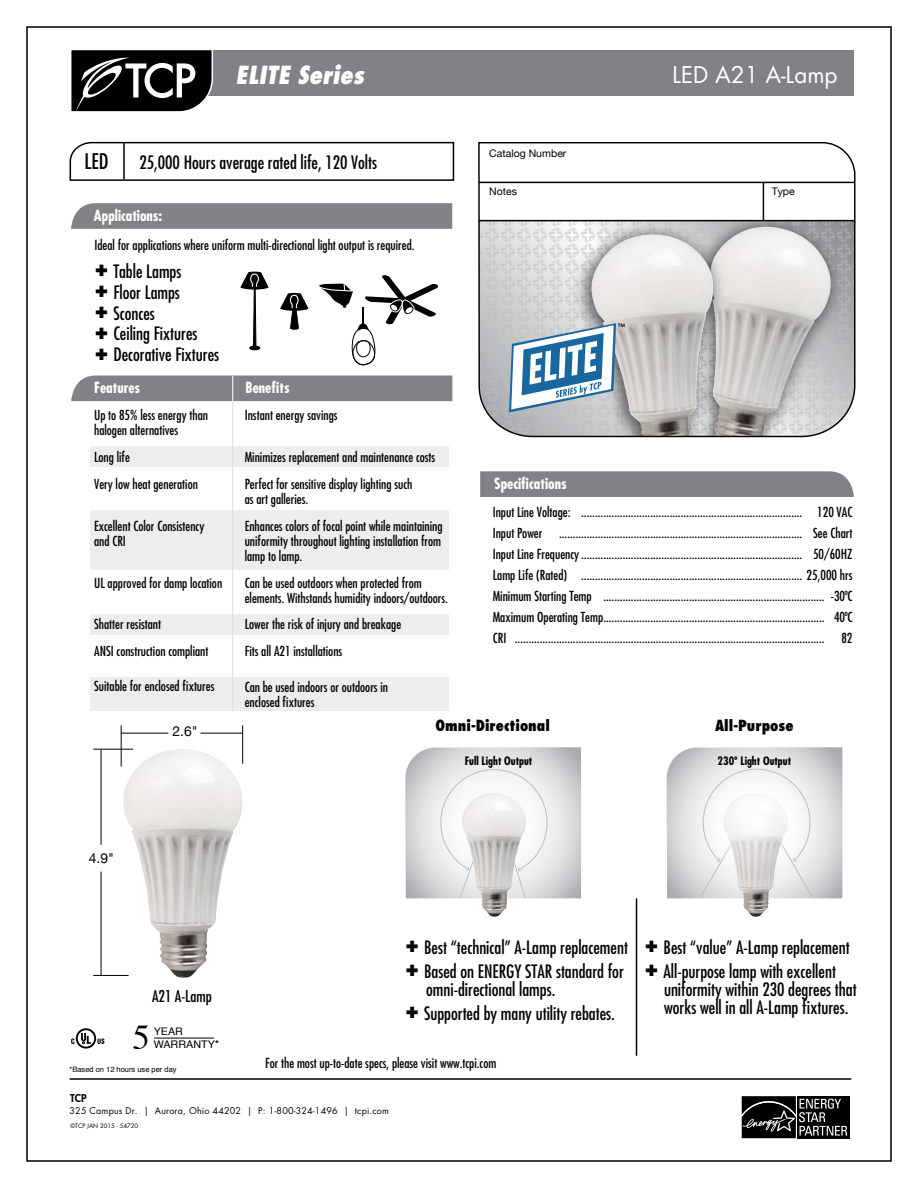
<style>
.page{position:relative;width:918px;height:1188px;background:#fff}
.page>*{position:absolute;margin:0;border:0;box-sizing:border-box;transform-origin:0 0}
.t1{font:34.8px "Times";color:#000}
.t2{font:italic 800 condensed 24.3px "Futura Std";color:#fff}
.t3{font:22.5px "Futura Std";color:#fff}
.t4{font:condensed 21px "Futura Std";color:#000}
.t5{font:condensed 18px/21px "Futura Std";color:#000}
.t6{font:condensed 15.75px "Futura Std";color:#000}
.t7{font:700 condensed 15px "Futura Std";color:#fff}
.t8{font:800 condensed 15px "Futura Std";color:#000}
.t9{font:13.8px "Helvetica Neue";color:#000}
.t10{font:condensed 13.5px/21px "Futura Std";color:#000}
.t11{font:12.45px "Myriad Pro";color:#000}
.t12{font:700 condensed 11.4px "Futura Std";color:#000}
.t13{font:10.5px "Helvetica Neue";color:#010101}
.t14{font:10.5px/14px "Helvetica";color:#000}
.t15{font:800 10.5px "Futura Std";color:#000}
.t16{font:9px "Futura Std";letter-spacing:.02em;color:#000}
.t17{font:7.5px "Helvetica";color:#000}
.t18{font:6px "Futura Std";color:#000}
.s1{font-size:11.1px}
</style>
<div class="page">
<div style="left:91px;top:447px;width:358px;height:20px;background:#ededee"></div>
<div style="left:91px;top:615px;width:358px;height:20px;background:#ededee"></div>
<div style="left:91px;top:677px;width:358px;height:34px;background:#ededee"></div>
<div style="left:91px;top:510px;width:358px;height:60px;background:#ededee"></div>
<svg style="left:71px;top:203px;width:381px;height:26px;background:#838588"></svg>
<svg style="left:69px;top:141px;width:386px;height:40px"></svg>
<hr style="left:123px;top:143px;width:2px;height:36px;background:#000">
<div style="left:480px;top:471px;width:374px;height:26px;background:#808285"></div>
<div style="left:201px;top:50px;width:653px;height:46px;background:#808285"></div>
<svg style="left:71px;top:50px;width:142px;height:62px"></svg>
<hr style="left:70px;top:1078px;width:781px;height:2px;background:#000">
<hr style="left:93px;top:749px;width:40px;height:1px;background:#000">
<hr style="left:101px;top:750px;width:1px;height:95px;background:#000">
<hr style="left:101px;top:872px;width:1px;height:104px;background:#000">
<hr style="left:93px;top:975px;width:36px;height:1px;background:#000">
<hr style="left:242px;top:725px;width:1px;height:39px;background:#000">
<hr style="left:200px;top:733px;width:42px;height:1px;background:#000">
<hr style="left:121px;top:733px;width:47px;height:1px;background:#000">
<hr style="left:121px;top:725px;width:1px;height:42px;background:#000">
<img style="left:121px;top:749px;width:122px;height:229px">
<svg style="left:478px;top:142px;width:378px;height:296px"></svg>
<hr style="left:232px;top:401px;width:1px;height:310px;background:#dcddde">
<img style="left:481px;top:899px;width:26px;height:18px">
<img style="left:743px;top:899px;width:26px;height:18px">
<svg style="left:667px;top:747px;width:175px;height:152px"></svg>
<hr style="left:154px;top:1038px;width:60px;height:1px;background:#000">
<svg style="left:71px;top:1028px;width:34px;height:21px"></svg>
<svg style="left:509px;top:323px;width:107px;height:89px"></svg>
<svg style="left:741px;top:1096px;width:109px;height:43px;background:#2f2f2f"></svg>
<svg style="left:71px;top:272px;width:381px;height:130px"></svg>
<svg style="left:405px;top:747px;width:176px;height:152px"></svg>
<hr style="left:636px;top:898px;width:1px;height:158px;background:#000">
<h2 class="t2" style="left:236px;top:60px;width:130px">ELITE Series</h2>
<h3 class="t3" style="left:673px;top:61px;width:166px">LED A21 A-Lamp</h3>
<h3 class="t4" style="left:85px;top:148px;width:26px">LED</h3>
<h3 class="t5" style="left:139px;top:151px;width:239px">25,000 Hours average rated life, 120 Volts</h3>
<p class="t7" style="left:94px;top:206px;width:70px">Applications:</p>
<h3 class="t5" style="left:95px;top:260px;width:125px">✚ Table Lamps<br>✚ Floor Lamps<br>✚ Sconces<br>✚ Ceiling Fixtures<br>✚ Decorative Fixtures</h3>
<p class="t10" style="left:95px;top:234px;width:322px">Ideal for applications where uniform multi-directional light output is required.</p>
<p class="t7" style="left:94px;top:379px;width:48px">Features</p>
<p class="t7" style="left:245px;top:379px;width:46px">Benefits</p>
<p class="t10" style="left:94px;top:407px;width:115px;line-height:15px">Up to 85% less energy than halogen alternatives</p>
<p class="t10" style="left:94px;top:443px;width:105px;line-height:27px">Long life<br>Very low heat generation</p>
<p class="t10" style="left:94px;top:518px;width:112px;line-height:15px">Excellent Color Consistency and CRI</p>
<p class="t10" style="left:94px;top:572px;width:130px">UL approved for damp location</p>
<p class="t10" style="left:94px;top:611px;width:116px;line-height:27px">Shatter resistant<br>ANSI construction compliant</p>
<p class="t10" style="left:94px;top:675px;width:122px">Suitable for enclosed fixtures</p>
<p class="t10" style="left:245px;top:404px;width:94px">Instant energy savings</p>
<p class="t10" style="left:245px;top:443px;width:192px;line-height:27px">Minimizes replacement and maintenance costs<br>Perfect for sensitive display lighting such</p>
<p class="t10" style="left:245px;top:485px;width:199px;line-height:27px">as art galleries.<br>Enhances colors of focal point while maintaining</p>
<p class="t10" style="left:245px;top:533px;width:198px;line-height:15px">uniformity throughout lighting installation from lamp to lamp.</p>
<p class="t10" style="left:245px;top:575px;width:205px;line-height:15px">Can be used outdoors when protected from elements. Withstands humidity indoors/outdoors.</p>
<p class="t10" style="left:245px;top:611px;width:158px;line-height:27px">Lower the risk of injury and breakage<br>Fits all A21 installations</p>
<p class="t10" style="left:245px;top:680px;width:145px;line-height:15px">Can be used indoors or outdoors in enclosed fixtures</p>
<p class="t13" style="left:489px;top:146px;width:79px">Catalog Number</p>
<p class="t13" style="left:489px;top:184px;width:29px">Notes</p>
<p class="t13" style="left:772px;top:184px;width:25px">Type</p>
<p class="t11" style="left:618px;top:321px;width:9px">™</p>
<p class="t7" style="left:494px;top:474px;width:74px">Specifications</p>
<p class="t10" style="left:493px;top:501px;width:361px;text-align:justify">Input Line Voltage: ................................................................................ 120 VAC Input Power ........................................................................................ See Chart Input Line Frequency ................................................................................ 50/60HZ Lamp Life (Rated) ................................................................................ 25,000 hrs Minimum Starting Temp ................................................................................ -30ºC Maximum Operating Temp................................................................................ 40ºC CRI ................................................................................................................ 82</p>
<p class="t9" style="left:89px;top:848px;width:27px">4.9"</p>
<p class="t9" style="left:173px;top:721px;width:27px">2.6"</p>
<p class="t6" style="left:152px;top:987px;width:61px">A21 A-Lamp</p>
<h1 class="t1" style="left:133px;top:1005px;width:19px">5</h1>
<p class="t14" style="left:154px;top:1024px;width:67px">YEAR<br>WARRANTY<span class="s1">*</span></p>
<p class="t17" style="left:70px;top:1064px;width:109px">*Based on 12 hours use per day</p>
<p class="t8" style="left:436px;top:716px;width:116px">Omni-Directional</p>
<p class="t8" style="left:715px;top:716px;width:80px">All-Purpose</p>
<p class="t12" style="left:465px;top:754px;width:69px">Full Light Output</p>
<p class="t12" style="left:718px;top:754px;width:75px">230º Light Output</p>
<h3 class="t5" style="left:406px;top:935px;width:223px;line-height:24px">✚ Best “technical” A-Lamp replacement ✚ Based on ENERGY STAR standard for</h3>
<h3 class="t5" style="left:406px;top:977px;width:210px;line-height:24px;text-indent:20px">omni-directional lamps.<br>✚ Supported by many utility rebates.</h3>
<p class="t10" style="left:265px;top:1052px;width:233px">For the most up-to-date specs, please visit www.tcpi.com</p>
<h3 class="t5" style="left:646px;top:935px;width:206px;line-height:24px">✚ Best “value” A-Lamp replacement ✚ All-purpose lamp with excellent</h3>
<h3 class="t5" style="left:664px;top:980px;width:194px;line-height:18px">uniformity within 230 degrees that works well in all A-Lamp fixtures.</h3>
<p class="t15" style="left:70px;top:1092px;width:18px">TCP</p>
<p class="t16" style="left:70px;top:1105px;width:321px">325 Campus Dr. | Aurora, Ohio 44202 | P: 1-800-324-1496 | tcpi.com</p>
<p class="t18" style="left:70px;top:1122px;width:69px">©TCP JAN 2015 - 54720</p>
</div>
